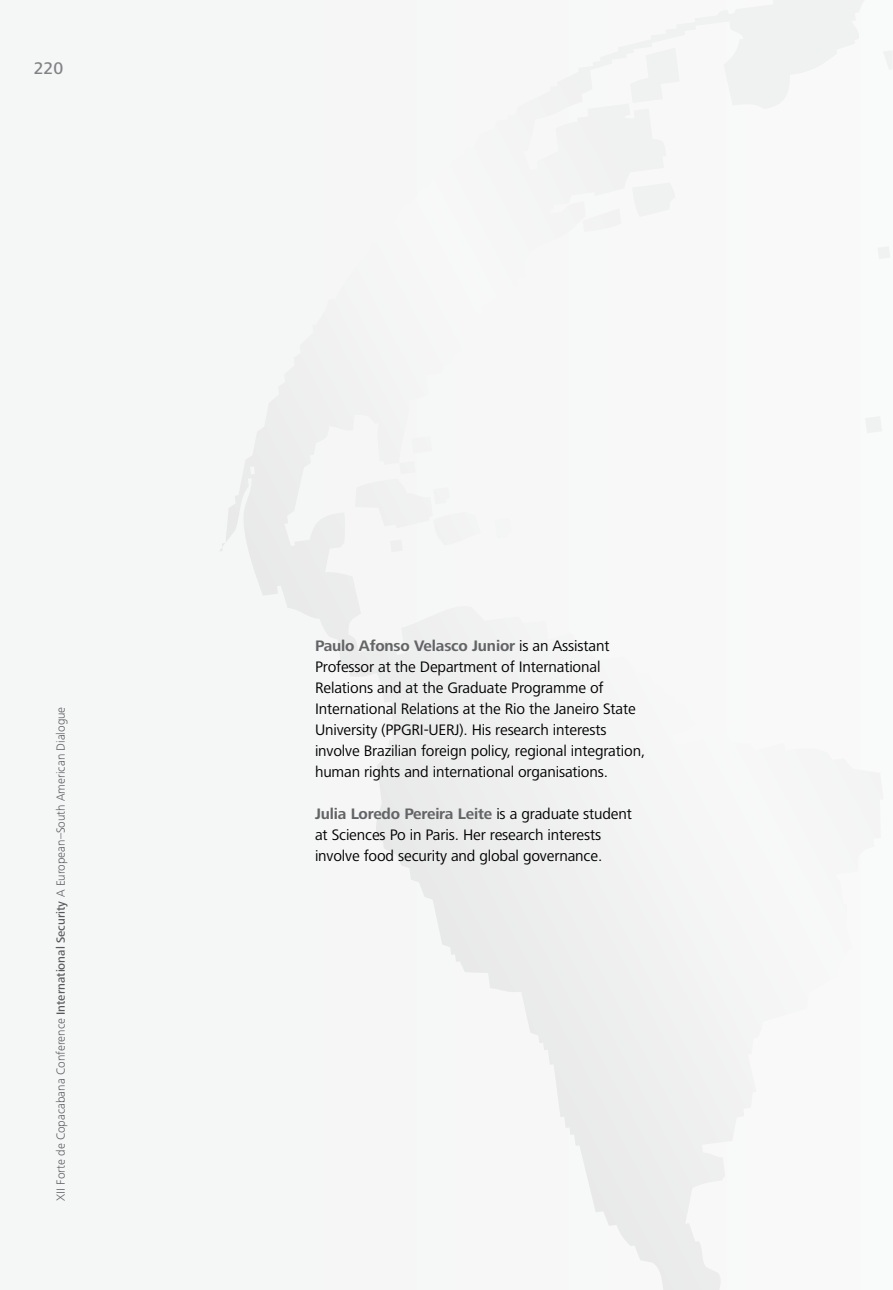
<style>
.page{position:relative;width:893px;height:1290px;background:#f5f6f6}
.page>*{position:absolute;margin:0;border:0;box-sizing:border-box;transform-origin:0 0}
.t1{font:500 17.5px "Frutiger Next LT";color:#808285}
.t2{font:15.75px/21px "Frutiger Next LT";letter-spacing:-.01em;color:#000}
.t3{font:300 12.25px "Frutiger Next LT";color:#58595b}
.s1{font-weight:500}
.s2{font-weight:700;color:#636466}
</style>
<div class="page">
<svg style="left:226px;top:448px;width:256px;height:428px"></svg>
<p class="t1" style="left:34px;top:59px;width:31px">220</p>
<p class="t3" style="left:54px;top:1200px;width:495px;rotate:-90deg">XII Forte de Copacabana Conference <span class="s1">International Security</span> A European–South American Dialogue</p>
<p class="t2" style="left:315px;top:635px;width:332px"><span class="s2">Paulo Afonso Velasco Junior</span> is an Assistant Professor at the Department of International Relations and at the Graduate Programme of International Relations at the Rio the Janeiro State University (PPGRI-UERJ). His research interests involve Brazilian foreign policy, regional integration, human rights and international organisations.</p>
<p class="t2" style="left:315px;top:803px;width:318px"><span class="s2">Julia Loredo Pereira Leite</span> is a graduate student at Sciences Po in Paris. Her research interests involve food security and global governance.</p>
</div>
